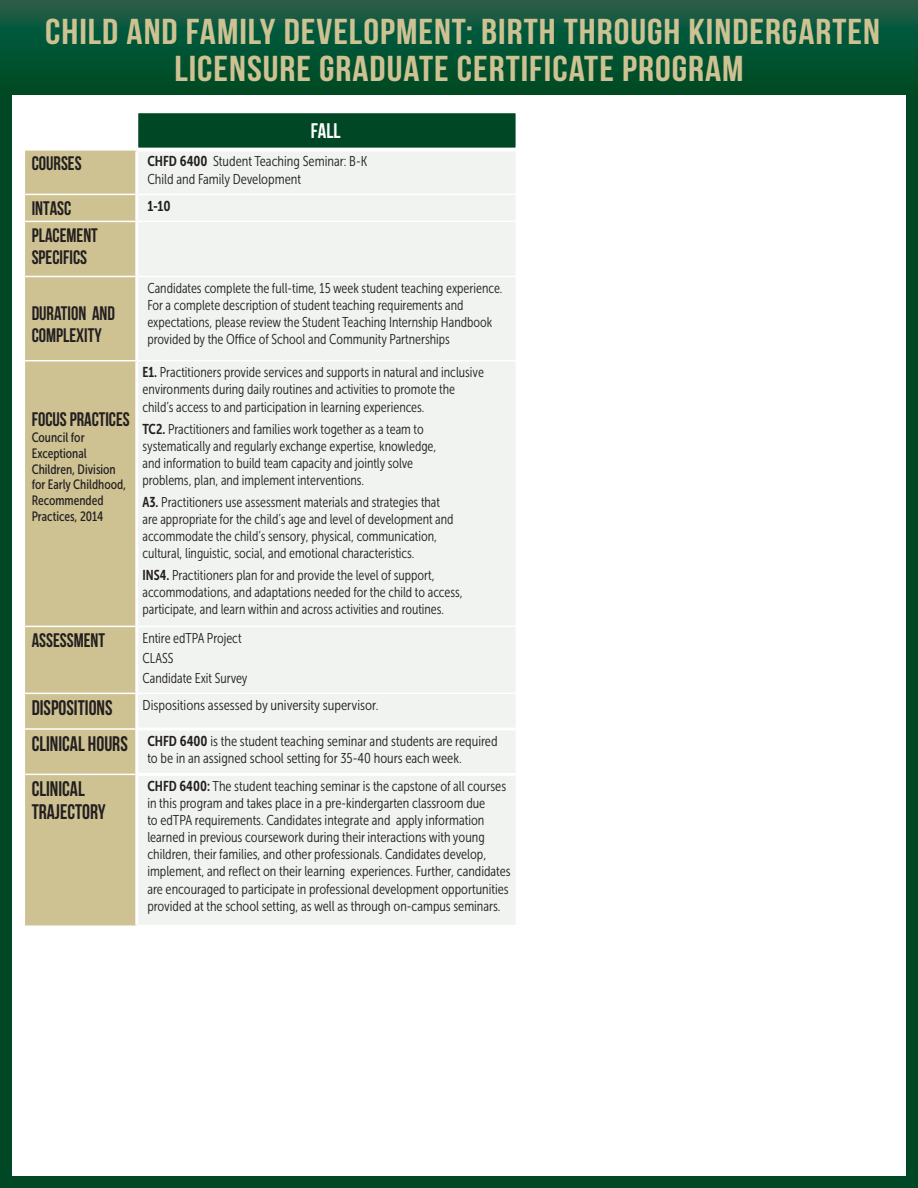
<style>
.page{position:relative;width:918px;height:1188px;background:#fff}
.page>*{position:absolute;margin:0;border:0;box-sizing:border-box;transform-origin:0 0}
.t1{font:700 36px "Bebas Neue";letter-spacing:.025em;color:#cec293;scale:1.1 1}
.t2{font:700 21px/22.5px "Bebas Neue";color:#231f20;scale:.95 1}
.t3{font:700 21px "Bebas Neue";color:#fff}
.t4{font:700 19.5px/22.5px "Bebas Neue";color:#231f20;scale:.95 1}
.t5{font:700 19.5px/22.5px "Bebas Neue";color:#231f20;scale:.95 1}
.t6{font:14.25px/17.1px "Museo Sans Cond 300";color:#231f20;scale:.95 1}
.t7{font:14.25px/17.1px "Museo Sans Cond 300";color:#231f20}
.t8{font:14.25px "Museo Sans Cond 700";color:#231f20}
.t9{font:13.5px/15.8px "Museo Sans Cond 500";color:#231f20;scale:.95 1}
.s1{font-family:"Museo Sans Cond 700"}
</style>
<div class="page">
<div style="left:0;top:1px;width:918px;height:1187px;border:12px solid #004825"></div>
<svg style="left:0;top:0;width:918px;height:94px;background:#085435"></svg>
<div style="left:25px;top:151px;width:110px;height:774px;background:#cec293"></div>
<div style="left:138px;top:151px;width:378px;height:774px;background:#f0f3ef"></div>
<hr style="left:25px;top:194px;width:112px;height:1px;background:#fff">
<hr style="left:25px;top:221px;width:112px;height:1px;background:#fff">
<hr style="left:25px;top:276px;width:112px;height:1px;background:#fff">
<hr style="left:25px;top:360px;width:112px;height:1px;background:#fff">
<hr style="left:25px;top:626px;width:112px;height:1px;background:#fff">
<hr style="left:25px;top:693px;width:112px;height:1px;background:#fff">
<hr style="left:25px;top:728px;width:110px;height:2px;background:#fff">
<hr style="left:25px;top:774px;width:110px;height:1px;background:#fff">
<hr style="left:138px;top:728px;width:378px;height:2px;background:#fff">
<hr style="left:138px;top:773px;width:378px;height:3px;background:#fff">
<hr style="left:137px;top:194px;width:379px;height:1px;background:#fff">
<hr style="left:137px;top:221px;width:379px;height:1px;background:#fff">
<hr style="left:137px;top:276px;width:379px;height:1px;background:#fff">
<hr style="left:137px;top:360px;width:379px;height:1px;background:#fff">
<hr style="left:137px;top:626px;width:379px;height:1px;background:#fff">
<hr style="left:137px;top:693px;width:379px;height:1px;background:#fff">
<div style="left:137px;top:112px;width:380px;height:37px;background:#004825;border:2px solid #fff"></div>
<p class="t1" style="left:45px;top:11px;width:760px">CHILD AND FAMILY DEVELOPMENT: BIRTH THROUGH KINDERGARTEN</p>
<p class="t1" style="left:174px;top:49px;width:519px">LICENSURE GRADUATE CERTIFICATE PROGRAM</p>
<p class="t3" style="left:311px;top:120px;width:32px">FALL</p>
<p class="t4" style="left:32px;top:152px;width:54px">COURSES</p>
<p class="t7" style="left:147px;top:153px;width:221px"><span class="s1">CHFD 6400</span> Student Teaching Seminar: B-K<br>Child and Family Development</p>
<p class="t4" style="left:32px;top:197px;width:43px">INTASC</p>
<p class="t8" style="left:147px;top:198px;width:25px">1-10</p>
<p class="t5" style="left:32px;top:224px;width:71px">PLACEMENT<br>SPECIFICS</p>
<p class="t4" style="left:32px;top:301px;width:89px">DURATION AND<br>COMPLEXITY</p>
<p class="t4" style="left:32px;top:408px;width:105px">FOCUS PRACTICES</p>
<p class="t9" style="left:32px;top:430px;width:101px">Council for<br>Exceptional<br>Children, Division for Early Childhood,<br>Recommended<br>Practices, 2014</p>
<p class="t6" style="left:147px;top:280px;width:375px">Candidates complete the full-time, 15 week student teaching experience.<br>For a complete description of student teaching requirements and expectations, please review the Student Teaching Internship Handbook provided by the Office of School and Community Partnerships</p>
<p class="t6" style="left:143px;top:364px;width:361px"><span class="s1">E1.</span> Practitioners provide services and supports in natural and inclusive environments during daily routines and activities to promote the child’s access to and participation in learning experiences.</p>
<p class="t6" style="left:143px;top:420px;width:311px"><span class="s1">TC2.</span> Practitioners and families work together as a team to systematically and regularly exchange expertise, knowledge, and information to build team capacity and jointly solve problems, plan, and implement interventions.</p>
<p class="t6" style="left:143px;top:493px;width:329px"><span class="s1">A3.</span> Practitioners use assessment materials and strategies that are appropriate for the child’s age and level of development and accommodate the child’s sensory, physical, communication, cultural, linguistic, social, and emotional characteristics.</p>
<p class="t6" style="left:143px;top:567px;width:339px"><span class="s1">INS4.</span> Practitioners plan for and provide the level of support, accommodations, and adaptations needed for the child to access, participate, and learn within and across activities and routines.</p>
<p class="t4" style="left:32px;top:629px;width:79px">ASSESSMENT</p>
<p class="t6" style="left:143px;top:630px;width:106px">Entire edTPA Project</p>
<p class="t6" style="left:143px;top:649px;width:34px">CLASS</p>
<p class="t6" style="left:143px;top:669px;width:112px">Candidate Exit Survey</p>
<p class="t2" style="left:32px;top:696px;width:87px">DISPOSITIONS</p>
<p class="t7" style="left:143px;top:697px;width:237px">Dispositions assessed by university supervisor.</p>
<p class="t2" style="left:32px;top:732px;width:103px">CLINICAL HOURS</p>
<p class="t7" style="left:147px;top:732px;width:352px"><span class="s1">CHFD 6400</span> is the student teaching seminar and students are required to be in an assigned school setting for 35-40 hours each week.</p>
<p class="t2" style="left:32px;top:777px;width:80px">CLINICAL<br>TRAJECTORY</p>
<p class="t7" style="left:147px;top:778px;width:365px"><span class="s1">CHFD 6400:</span> The student teaching seminar is the capstone of all courses in this program and takes place in a pre-kindergarten classroom due<br>to edTPA requirements. Candidates integrate and apply information learned in previous coursework during their interactions with young children, their families, and other professionals. Candidates develop, implement, and reflect on their learning experiences. Further, candidates are encouraged to participate in professional development opportunities provided at the school setting, as well as through on-campus seminars.</p>
</div>
